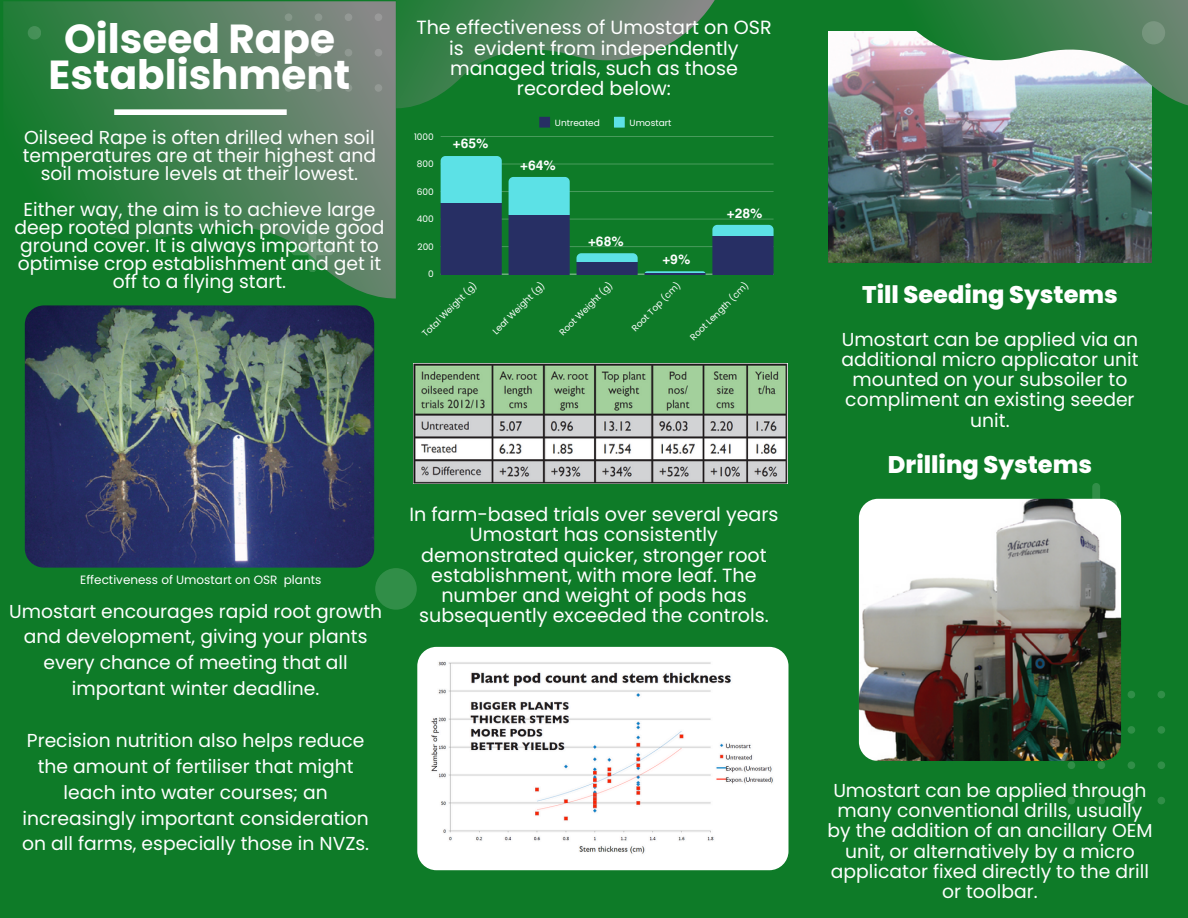
<style>
.page{position:relative;width:1188px;height:918px;background:#0e7b28}
.page>*{position:absolute;margin:0;border:0;box-sizing:border-box;transform-origin:0 0}
.t1{font:700 40.5px/36px "Poppins";color:#fff;text-align:center}
.t2{font:800 24px "Poppins";color:#fff}
.t3{font:19.05px/20.2px "Poppins";color:#fff;text-align:center}
.t4{font:18.75px/18px "Poppins";color:#fefefe;text-align:center}
.t5{font:18.75px/25.8px "Poppins";color:#fff;text-align:center}
.t6{font:700 13.5px "Helvetica World";color:#fefefe}
.t7{font:12px "Poppins";color:#fff}
.t8{font:9px "Poppins";color:#fff}
</style>
<div class="page">
<svg style="left:3px;top:2px;width:393px;height:296px"></svg>
<img style="left:828px;top:31px;width:324px;height:232px">
<svg style="left:396px;top:0;width:319px;height:108px"></svg>
<svg style="left:888px;top:0;width:300px;height:108px"></svg>
<svg style="left:285px;top:1px;width:97px;height:91px"></svg>
<svg style="left:1068px;top:691px;width:97px;height:113px"></svg>
<div style="left:28px;top:26px;width:13px;height:14px;background:#469058;border-radius:50%"></div>
<div style="left:375px;top:568px;width:42px;height:42px;background:#318e48;border-radius:50%"></div>
<div style="left:1142px;top:21px;width:23px;height:23px;background:#77967f;border-radius:50%"></div>
<svg style="left:291px;top:230px;width:42px;height:42px"></svg>
<svg style="left:1075px;top:483px;width:42px;height:23px"></svg>
<div style="left:114px;top:109px;width:173px;height:6px;background:#fff"></div>
<img style="left:859px;top:499px;width:262px;height:262px;border-radius:19px">
<img style="left:25px;top:305px;width:349px;height:263px;border-radius:19px">
<svg style="left:539px;top:117px;width:11px;height:11px"></svg>
<svg style="left:614px;top:117px;width:11px;height:11px"></svg>
<hr style="left:441px;top:274px;width:333px;height:1px;background:#fff;opacity:.6">
<hr style="left:441px;top:246px;width:333px;height:1px;background:#429757">
<hr style="left:441px;top:219px;width:333px;height:1px;background:#308e47">
<hr style="left:441px;top:191px;width:333px;height:1px;background:#479a5b">
<hr style="left:441px;top:164px;width:333px;height:1px;background:#2c8b42">
<hr style="left:441px;top:136px;width:333px;height:1px;background:#489b5c">
<svg style="left:441px;top:156px;width:61px;height:118px"></svg>
<svg style="left:509px;top:177px;width:61px;height:97px"></svg>
<svg style="left:577px;top:253px;width:61px;height:21px"></svg>
<svg style="left:644px;top:271px;width:62px;height:3px"></svg>
<svg style="left:712px;top:225px;width:62px;height:49px"></svg>
<img style="left:417px;top:647px;width:371px;height:223px;border-radius:19px">
<img style="left:414px;top:364px;width:373px;height:119px">
<h4 class="t1" style="left:49px;top:21px;width:303px">Oilseed Rape<br>Establishment</h4>
<h4 class="t4" style="left:23px;top:128px;width:355px">Oilseed Rape is often drilled when soil temperatures are at their highest and soil moisture levels at their lowest.</h4>
<h4 class="t4" style="left:15px;top:200px;width:371px">Either way, the aim is to achieve large deep rooted plants which provide good ground cover. It is always important to optimise crop establishment and get it off to a flying start.</h4>
<h3 class="t3" style="left:416px;top:18px;width:357px">The effectiveness of Umostart on OSR is evident from independently managed trials, such as those recorded below:</h3>
<p class="t8" style="left:414px;top:130px;width:21px">1000</p>
<p class="t8" style="left:417px;top:158px;width:18px">800</p>
<p class="t8" style="left:417px;top:185px;width:19px">600</p>
<p class="t8" style="left:417px;top:213px;width:18px">400</p>
<p class="t8" style="left:418px;top:241px;width:18px">200</p>
<p class="t8" style="left:428px;top:268px;width:7px">0</p>
<p class="t6" style="left:453px;top:132px;width:37px">+65%</p>
<p class="t8" style="left:555px;top:116px;width:47px">Untreated</p>
<p class="t8" style="left:630px;top:116px;width:43px">Umostart</p>
<h3 class="t6" style="left:520px;top:154px;width:37px">+64%</h3>
<h3 class="t6" style="left:588px;top:231px;width:37px">+68%</h3>
<p class="t6" style="left:662px;top:248px;width:30px">+9%</p>
<p class="t6" style="left:727px;top:202px;width:37px">+28%</p>
<p class="t8" style="left:419px;top:331px;width:74px;rotate:-45deg">Total Weight (g)</p>
<p class="t8" style="left:490px;top:328px;width:71px;rotate:-45deg">Leaf Weight (g)</p>
<p class="t8" style="left:556px;top:329px;width:72px;rotate:-45deg">Root Weight (g)</p>
<p class="t8" style="left:629px;top:325px;width:66px;rotate:-45deg">Root Top (cm)</p>
<p class="t8" style="left:687px;top:335px;width:80px;rotate:-45deg">Root Length (cm)</p>
<h4 class="t7" style="left:80px;top:572px;width:243px">Effectiveness of Umostart on OSR plants</h4>
<p class="t5" style="left:9px;top:598px;width:374px">Umostart encourages rapid root growth and development, giving your plants every chance of meeting that all important winter deadline.</p>
<p class="t5" style="left:22px;top:728px;width:349px">Precision nutrition also helps reduce the amount of fertiliser that might leach into water courses; an increasingly important consideration on all farms, especially those in NVZs.</p>
<p class="t3" style="left:409px;top:504px;width:371px">In farm-based trials over several years Umostart has consistently demonstrated quicker, stronger root establishment, with more leaf. The number and weight of pods has subsequently exceeded the controls.</p>
<h3 class="t2" style="left:862px;top:278px;width:257px">Till Seeding Systems</h3>
<h3 class="t5" style="left:841px;top:329px;width:299px;line-height:20.2px">Umostart can be applied via an additional micro applicator unit mounted on your subsoiler to compliment an existing seeder unit.</h3>
<h4 class="t2" style="left:888px;top:448px;width:206px">Drilling Systems</h4>
<h3 class="t4" style="left:827px;top:780px;width:327px;line-height:20.2px">Umostart can be applied through many conventional drills, usually by the addition of an ancillary OEM unit, or alternatively by a micro applicator fixed directly to the drill or toolbar.</h3>
</div>
